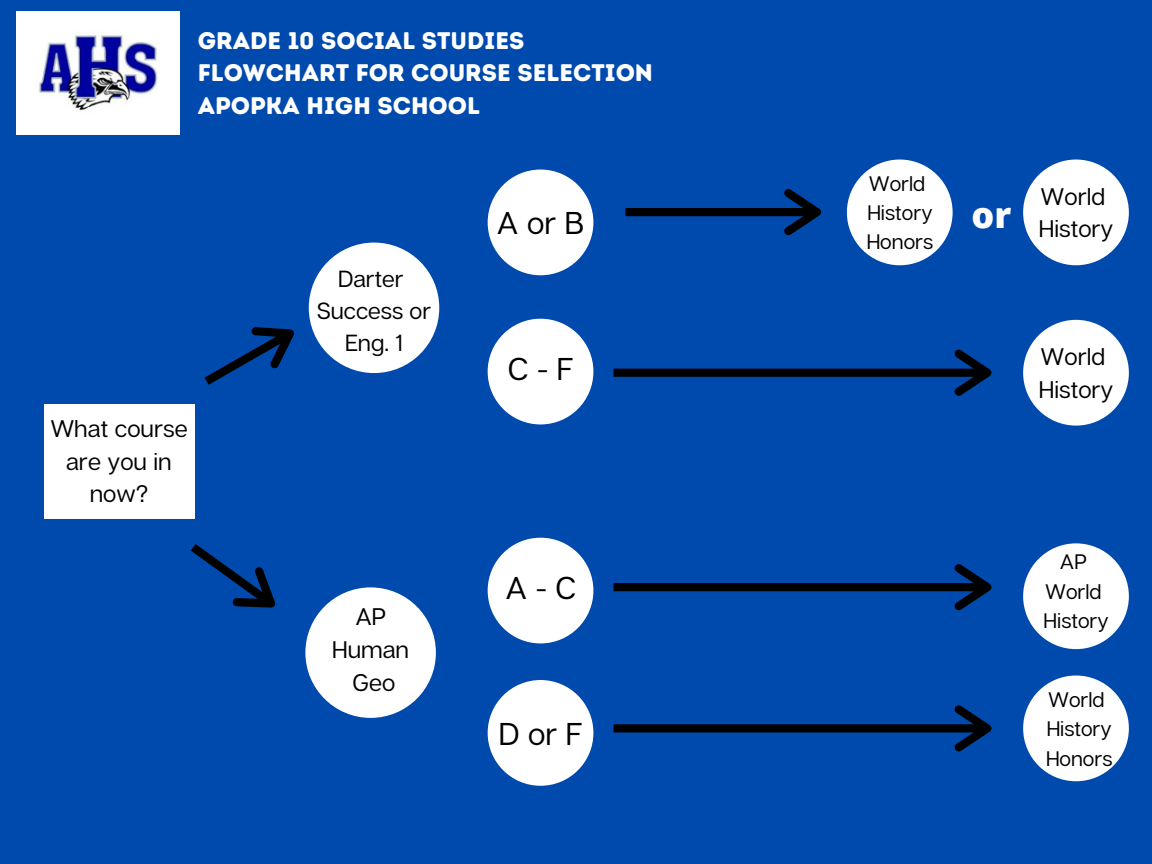
<style>
.page{position:relative;width:1152px;height:864px;background:#004aad}
.page>*{position:absolute;margin:0;border:0;box-sizing:border-box;transform-origin:0 0}
.t1{font:800 36px "Open Sans";color:#fff}
.t2{font:31.5px "Articulat CF";letter-spacing:.275em;color:#000}
.t3{font:24px "Intro Rust Base";color:#fff}
.t4{font:24px/32.7px "Articulat CF";color:#000;text-align:center}
.t5{font:23.25px "Articulat CF";color:#000}
.t6{font:21px "Articulat CF";color:#000}
</style>
<div class="page">
<div style="left:309px;top:243px;width:130px;height:130px;background:#fff;border-radius:50%"></div>
<div style="left:44px;top:404px;width:151px;height:114px;background:#fff"></div>
<svg style="left:204px;top:327px;width:90px;height:58px"></svg>
<svg style="left:614px;top:564px;width:377px;height:46px"></svg>
<svg style="left:614px;top:705px;width:377px;height:46px"></svg>
<div style="left:305px;top:587px;width:131px;height:131px;background:#fff;border-radius:50%"></div>
<img style="left:16px;top:12px;width:164px;height:122px">
<div style="left:847px;top:160px;width:106px;height:105px;background:#fff;border-radius:50%"></div>
<div style="left:1023px;top:320px;width:106px;height:106px;background:#fff;border-radius:50%"></div>
<div style="left:488px;top:538px;width:105px;height:105px;background:#fff;border-radius:50%"></div>
<div style="left:488px;top:680px;width:105px;height:106px;background:#fff;border-radius:50%"></div>
<div style="left:1023px;top:543px;width:106px;height:106px;background:#fff;border-radius:50%"></div>
<div style="left:1023px;top:676px;width:106px;height:105px;background:#fff;border-radius:50%"></div>
<div style="left:488px;top:170px;width:105px;height:105px;background:#fff;border-radius:50%"></div>
<div style="left:488px;top:319px;width:105px;height:105px;background:#fff;border-radius:50%"></div>
<svg style="left:625px;top:189px;width:196px;height:46px"></svg>
<svg style="left:614px;top:349px;width:377px;height:47px"></svg>
<svg style="left:191px;top:544px;width:85px;height:64px"></svg>
<div style="left:1023px;top:160px;width:106px;height:105px;background:#fff;border-radius:50%"></div>
<p class="t3" style="left:198px;top:26px;width:328px">GRADE 10 SOCIAL STUDIES</p>
<p class="t3" style="left:198px;top:58px;width:457px">FLOWCHART FOR COURSE SELECTION</p>
<p class="t3" style="left:198px;top:91px;width:284px">APOPKA HIGH SCHOOL</p>
<p class="t4" style="left:50px;top:412px;width:139px">What course are you in now?</p>
<p class="t5" style="left:338px;top:265px;width:67px">Darter</p>
<p class="t5" style="left:317px;top:296px;width:116px">Success or</p>
<p class="t5" style="left:345px;top:328px;width:59px">Eng. 1</p>
<p class="t2" style="left:497px;top:204px;width:89px">AorB</p>
<p class="t2" style="left:508px;top:349px;width:67px">C-F</p>
<p class="t4" style="left:355px;top:600px;width:32px">AP</p>
<p class="t4" style="left:332px;top:633px;width:79px">Human</p>
<p class="t4" style="left:353px;top:665px;width:44px">Geo</p>
<p class="t2" style="left:506px;top:568px;width:72px">A-C</p>
<p class="t2" style="left:499px;top:714px;width:85px">DorF</p>
<p class="t6" style="left:869px;top:170px;width:58px">World</p>
<p class="t6" style="left:867px;top:200px;width:67px">History</p>
<p class="t6" style="left:867px;top:229px;width:68px">Honors</p>
<p class="t1" style="left:972px;top:190px;width:41px">or</p>
<p class="t4" style="left:1041px;top:179px;width:66px">World</p>
<p class="t4" style="left:1039px;top:212px;width:76px">History</p>
<p class="t4" style="left:1041px;top:340px;width:66px">World</p>
<p class="t4" style="left:1039px;top:372px;width:76px">History</p>
<p class="t6" style="left:1060px;top:549px;width:28px">AP</p>
<p class="t6" style="left:1045px;top:578px;width:58px">World</p>
<p class="t6" style="left:1044px;top:607px;width:67px">History</p>
<p class="t6" style="left:1048px;top:687px;width:58px">World</p>
<p class="t6" style="left:1047px;top:716px;width:67px">History</p>
<p class="t6" style="left:1046px;top:745px;width:68px">Honors</p>
</div>
